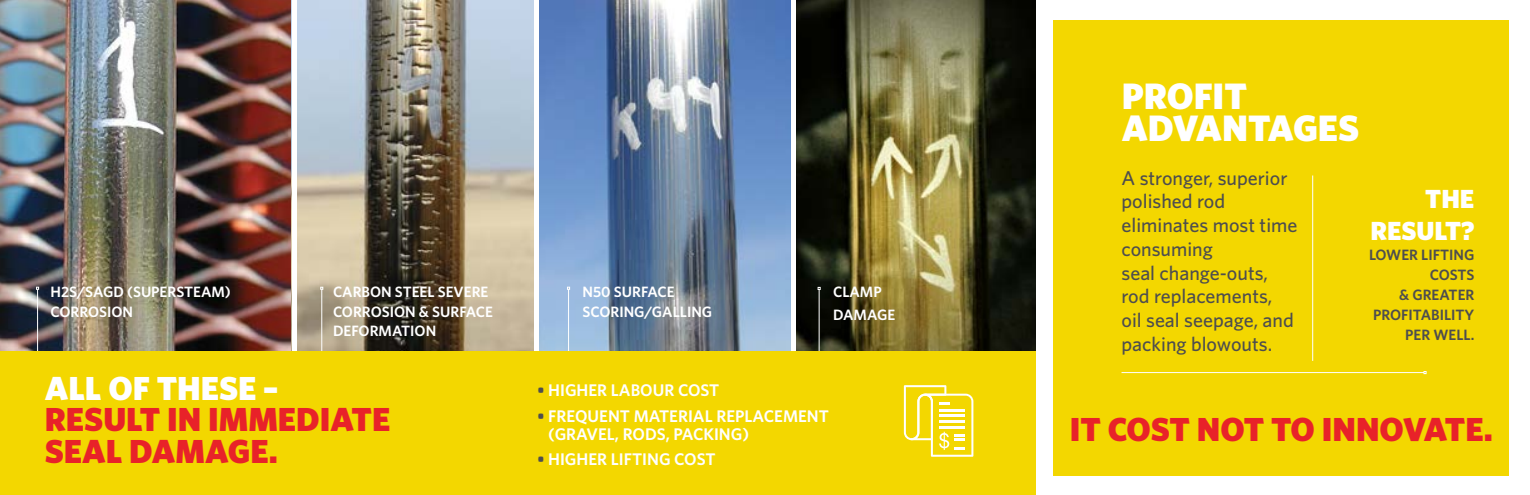
<style>
.page{position:relative;width:1530px;height:495px;background:#fff}
.page>*{position:absolute;margin:0;border:0;box-sizing:border-box;transform-origin:0 0}
.t1{font:900 36.88px/31.9px "Whitney";color:#fff}
.t2{font:900 33.38px/31.2px "Whitney";color:#e82229}
.t3{font:900 33.38px "Whitney";color:#fff}
.t4{font:900 26.25px/31.9px "Whitney";color:#fff;text-align:right}
.t5{font:500 20px/23.8px "Whitney";color:#4d4d4f}
.t6{font:600 16.88px/18px "Whitney";color:#fff}
.t7{font:600 15px/19.5px "Whitney";color:#fff}
.t8{font:600 15px/20px "Whitney";color:#4d4d4f;text-align:right}
.s1{color:#4d4d4f}
</style>
<div class="page">
<img style="left:796px;top:0;width:240px;height:352px">
<div style="left:1053px;top:21px;width:455px;height:455px;background:#f3d700"></div>
<hr style="left:1312px;top:175px;width:1px;height:186px;background:#fff">
<hr style="left:1122px;top:372px;width:302px;height:1px;background:#fff">
<img style="left:0;top:0;width:291px;height:352px">
<img style="left:291px;top:0;width:501px;height:352px">
<hr style="left:568px;top:289px;width:1px;height:63px;background:#fff">
<hr style="left:322px;top:289px;width:1px;height:63px;background:#fff">
<hr style="left:37px;top:289px;width:1px;height:63px;background:#fff">
<hr style="left:819px;top:290px;width:1px;height:62px;background:#fff">
<hr style="left:292px;top:0;width:4px;height:354px;background:#fff">
<div style="left:534px;top:0;width:5px;height:355px;background:#fff"></div>
<div style="left:0;top:352px;width:1036px;height:143px;background:#f3d700"></div>
<svg style="left:904px;top:385px;width:69px;height:72px"></svg>
<hr style="left:940px;top:409px;width:25px;height:2px;background:#fff">
<hr style="left:940px;top:415px;width:25px;height:2px;background:#fff">
<hr style="left:940px;top:420px;width:25px;height:2px;background:#fff">
<hr style="left:940px;top:426px;width:25px;height:2px;background:#fff">
<p class="t7" style="left:50px;top:282px;width:182px">H2S/SAGD (SUPERSTEAM)<br>CORROSION</p>
<p class="t7" style="left:333px;top:282px;width:161px">CARBON STEEL SEVERE<br>CORROSION &amp; SURFACE<br>DEFORMATION</p>
<p class="t7" style="left:583px;top:282px;width:131px">N50 SURFACE<br>SCORING/GALLING</p>
<p class="t7" style="left:833px;top:280px;width:64px;line-height:23.1px">CLAMP<br>DAMAGE</p>
<h2 class="t3" style="left:45px;top:366px;width:235px">ALL OF THESE –</h2>
<h2 class="t2" style="left:45px;top:403px;width:347px">RESULT IN IMMEDIATE<br>SEAL DAMAGE.</h2>
<p class="t6" style="left:537px;top:381px;width:184px"><span class="s1">•</span> HIGHER LABOUR COST</p>
<p class="t6" style="left:548px;top:406px;width:282px;text-indent:-11px"><span class="s1">•</span> FREQUENT MATERIAL REPLACEMENT (GRAVEL, RODS, PACKING)</p>
<p class="t6" style="left:537px;top:450px;width:180px"><span class="s1">•</span> HIGHER LIFTING COST</p>
<h1 class="t1" style="left:1122px;top:80px;width:239px">PROFIT<br>ADVANTAGES</h1>
<p class="t5" style="left:1122px;top:165px;width:177px">A stronger, superior polished rod eliminates most time consuming<br>seal change-outs, rod replacements, oil seal seepage, and packing blowouts.</p>
<h3 class="t4" style="left:1370px;top:183px;width:106px">THE<br>RESULT?</h3>
<p class="t8" style="left:1369px;top:245px;width:107px">LOWER LIFTING<br>COSTS<br>&amp; GREATER<br>PROFITABILITY<br>PER WELL.</p>
<h2 class="t2" style="left:1070px;top:413px;width:425px">IT COST NOT TO INNOVATE.</h2>
</div>
